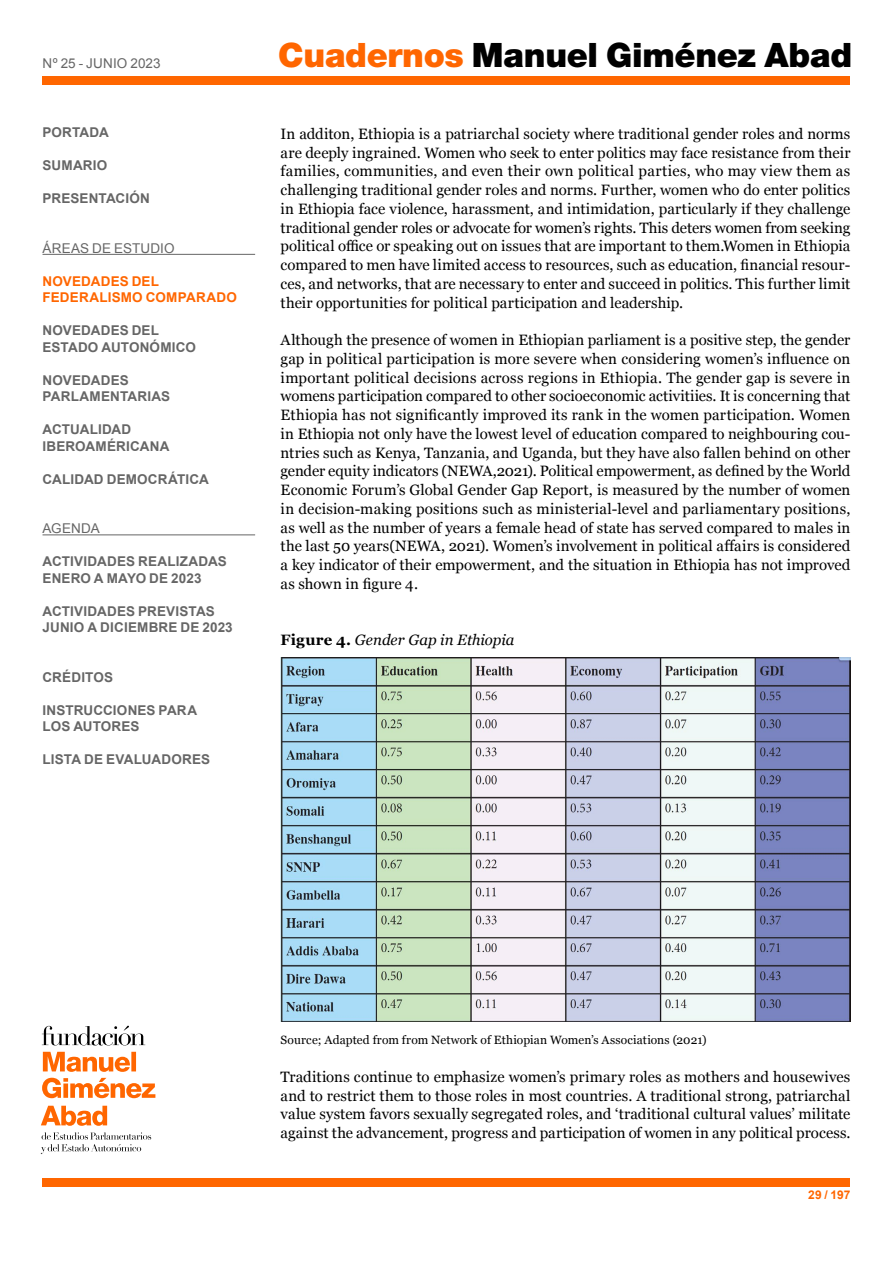
<style>
.page{position:relative;width:893px;height:1263px;background:#fff}
.page>*{position:absolute;margin:0;border:0;box-sizing:border-box;transform-origin:0 0}
.t1{font:900 33.75px "Helvetica Neue LT Std";letter-spacing:-.01em;color:#000}
.t2{font:15px/18.8px "Georgia";color:#000;text-align:justify}
.t3{font:italic 15px "Georgia";color:#000}
.t4{font:700 13.5px/16.5px "Arial";letter-spacing:.01em;color:#666}
.t5{font:13.5px "Arial";letter-spacing:.01em;color:#666}
.t6{font:700 13.5px/16.5px "Arial";letter-spacing:.015em;color:#f60}
.t7{font:12px "Georgia";letter-spacing:.01em;color:#000}
.t8{font:700 12px "Arial";color:#f60}
.s1{color:#f60}
.s2{font-weight:700;font-style:normal}
</style>
<div class="page">
<hr style="left:43px;top:254px;width:212px;height:1px;background:#666">
<hr style="left:43px;top:534px;width:212px;height:1px;background:#666">
<div style="left:43px;top:77px;width:807px;height:8px;background:#f60"></div>
<div style="left:43px;top:1178px;width:807px;height:8px;background:#f60"></div>
<svg style="left:41px;top:1132px;width:110px;height:22px"></svg>
<svg style="left:41px;top:1106px;width:66px;height:20px"></svg>
<svg style="left:42px;top:1078px;width:113px;height:20px"></svg>
<svg style="left:43px;top:1052px;width:93px;height:20px"></svg>
<svg style="left:42px;top:1026px;width:103px;height:19px"></svg>
<svg style="left:281px;top:657px;width:569px;height:1px"></svg>
<img style="left:281px;top:658px;width:569px;height:363px">
<p class="t5" style="left:43px;top:55px;width:120px">Nº 25 - JUNIO 2023</p>
<p class="t4" style="left:43px;top:125px;width:68px">PORTADA</p>
<p class="t4" style="left:43px;top:158px;width:66px">SUMARIO</p>
<p class="t4" style="left:43px;top:191px;width:109px">PRESENTACIÓN</p>
<p class="t5" style="left:43px;top:239px;width:134px">ÁREAS DE ESTUDIO</p>
<p class="t6" style="left:43px;top:273px;width:196px">NOVEDADES DEL<br>FEDERALISMO COMPARADO</p>
<p class="t4" style="left:43px;top:323px;width:155px">NOVEDADES DEL<br>ESTADO AUTONÓMICO</p>
<p class="t4" style="left:43px;top:372px;width:129px">NOVEDADES<br>PARLAMENTARIAS</p>
<p class="t4" style="left:43px;top:422px;width:129px">ACTUALIDAD<br>IBEROAMÉRICANA</p>
<p class="t4" style="left:43px;top:471px;width:168px">CALIDAD DEMOCRÁTICA</p>
<p class="t5" style="left:43px;top:520px;width:59px">AGENDA</p>
<p class="t4" style="left:43px;top:554px;width:186px">ACTIVIDADES REALIZADAS<br>ENERO A MAYO DE 2023</p>
<p class="t4" style="left:43px;top:603px;width:192px">ACTIVIDADES PREVISTAS<br>JUNIO A DICIEMBRE DE 2023</p>
<p class="t4" style="left:43px;top:669px;width:72px">CRÉDITOS</p>
<p class="t4" style="left:43px;top:702px;width:156px">INSTRUCCIONES PARA<br>LOS AUTORES</p>
<p class="t4" style="left:43px;top:752px;width:169px">LISTA DE EVALUADORES</p>
<h1 class="t1" style="left:278px;top:34px;width:575px"><span class="s1">Cuadernos</span> Manuel Giménez Abad</h1>
<p class="t2" style="left:281px;top:124px;width:571px">In additon, Ethiopia is a patriarchal society where traditional gender roles and norms are deeply ingrained. Women who seek to enter politics may face resistance from their families, communities, and even their own political parties, who may view them as challenging traditional gender roles and norms. Further, women who do enter politics in Ethiopia face violence, harassment, and intimidation, particularly if they challenge traditional gender roles or advocate for women’s rights. This deters women from seeking political office or speaking out on issues that are important to them.Women in Ethiopia compared to men have limited access to resources, such as education, financial resour&shy;ces, and networks, that are necessary to enter and succeed in politics. This further limit their opportunities for political participation and leadership.</p>
<p class="t2" style="left:281px;top:330px;width:571px">Although the presence of women in Ethiopian parliament is a positive step, the gender gap in political participation is more severe when considering women’s influence on important political decisions across regions in Ethiopia. The gender gap is severe in womens participation compared to other socioeconomic activitiies. It is concerning that Ethiopia has not significantly improved its rank in the women participation. Women in Ethiopia not only have the lowest level of education compared to neighbouring cou&shy;ntries such as Kenya, Tanzania, and Uganda, but they have also fallen behind on other gender equity indicators (NEWA,2021). Political empowerment, as defined by the World Economic Forum’s Global Gender Gap Report, is measured by the number of women in decision-making positions such as ministerial-level and parliamentary positions, as well as the number of years a female head of state has served compared to males in the last 50 years(NEWA, 2021). Women’s involvement in political affairs is considered a key indicator of their empowerment, and the situation in Ethiopia has not improved as shown in figure 4.</p>
<p class="t3" style="left:281px;top:629px;width:235px"><span class="s2">Figure 4.</span> Gender Gap in Ethiopia</p>
<p class="t7" style="left:281px;top:1031px;width:427px">Source; Adapted from from Network of Ethiopian Women’s Associations (2021)</p>
<p class="t2" style="left:281px;top:1066px;width:571px">Traditions continue to emphasize women’s primary roles as mothers and housewives and to restrict them to those roles in most countries. A traditional strong, patriarchal value system favors sexually segregated roles, and ‘traditional cultural values’ militate against the advancement, progress and participation of women in any political process.</p>
<p class="t8" style="left:808px;top:1187px;width:44px">29 / 197</p>
</div>
